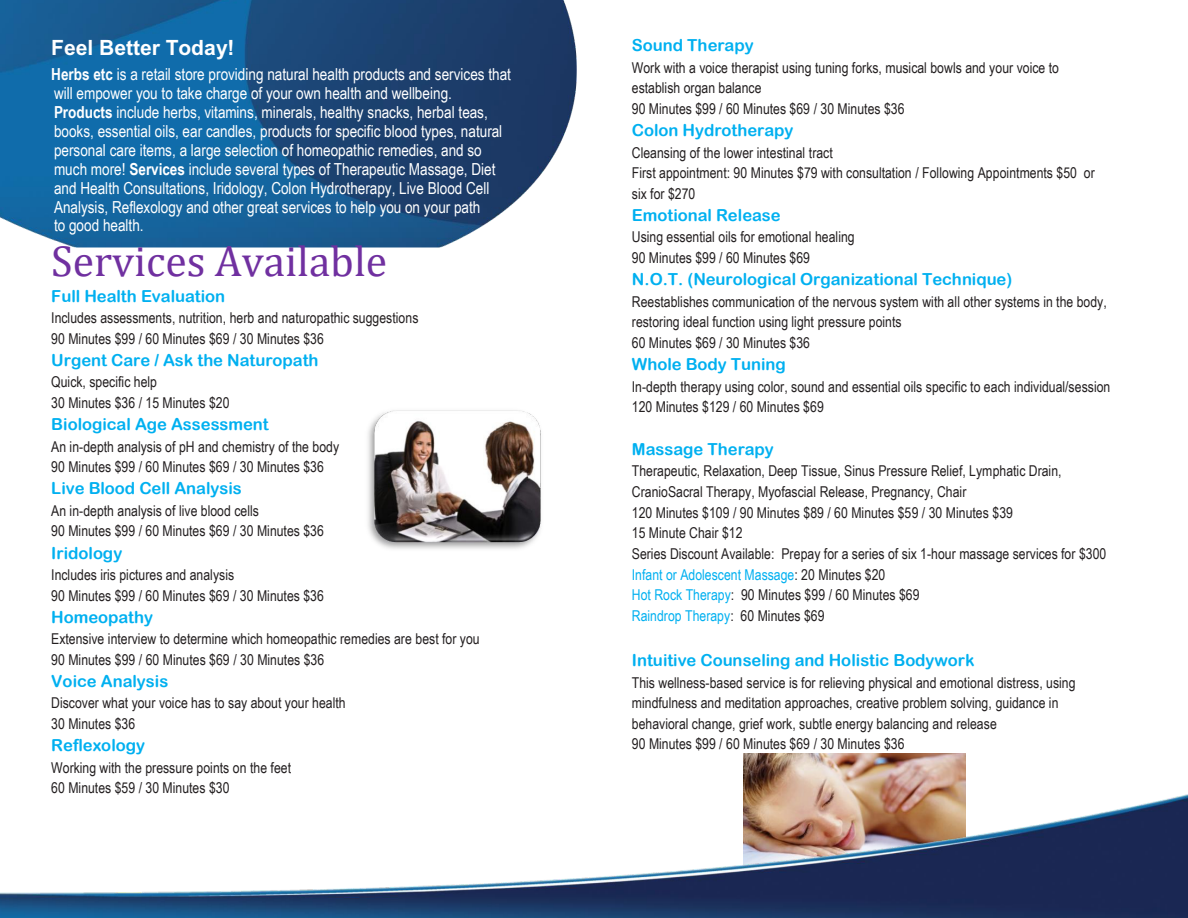
<style>
.page{position:relative;width:1188px;height:918px;background:#fff}
.page>*{position:absolute;margin:0;border:0;box-sizing:border-box;transform-origin:0 0}
.t1{font:43.5px "Cambria";color:#7030a0}
.t2{font:700 21px "Arial";color:#fff}
.t3{font:16.5px/18.9px "Arial Narrow";color:#fff}
.t4{font:16.5px "Arial Rounded MT Bold";color:#00b0f0}
.t5{font:15px/20.7px "Arial Narrow";color:#231f20}
.s1{font-weight:700}
.s2{color:#00b0f0}
</style>
<div class="page">
<img style="left:368px;top:410px;width:173px;height:139px">
<img style="left:0;top:0;width:577px;height:248px">
<img style="left:744px;top:754px;width:221px;height:40px">
<img style="left:0;top:794px;width:1188px;height:124px">
<p class="t2" style="left:51px;top:36px;width:185px">Feel Better Today!</p>
<p class="t3" style="left:51px;top:64px;width:461px"><span class="s1">Herbs etc</span> is a retail store providing natural health products and services that will empower you to take charge of your own health and wellbeing.<br><span class="s1">Products</span> include herbs, vitamins, minerals, healthy snacks, herbal teas, books, essential oils, ear candles, products for specific blood types, natural personal care items, a large selection of homeopathic remedies, and so much more! <span class="s1">Services</span> include several types of Therapeutic Massage, Diet and Health Consultations, Iridology, Colon Hydrotherapy, Live Blood Cell Analysis, Reflexology and other great services to help you on your path<br>to good health.</p>
<p class="t1" style="left:51px;top:236px;width:337px">Services Available</p>
<p class="t4" style="left:51px;top:286px;width:175px">Full Health Evaluation</p>
<p class="t5" style="left:51px;top:307px;width:369px">Includes assessments, nutrition, herb and naturopathic suggestions<br>90 Minutes $99 / 60 Minutes $69 / 30 Minutes $36</p>
<p class="t4" style="left:51px;top:350px;width:269px">Urgent Care / Ask the Naturopath</p>
<p class="t5" style="left:51px;top:371px;width:180px">Quick, specific help<br>30 Minutes $36 / 15 Minutes $20</p>
<p class="t4" style="left:51px;top:414px;width:219px">Biological Age Assessment</p>
<p class="t5" style="left:51px;top:435px;width:289px">An in-depth analysis of pH and chemistry of the body<br>90 Minutes $99 / 60 Minutes $69 / 30 Minutes $36</p>
<p class="t4" style="left:51px;top:479px;width:192px">Live Blood Cell Analysis</p>
<p class="t5" style="left:51px;top:500px;width:274px">An in-depth analysis of live blood cells<br>90 Minutes $99 / 60 Minutes $69 / 30 Minutes $36</p>
<p class="t4" style="left:51px;top:543px;width:73px">Iridology</p>
<p class="t5" style="left:51px;top:564px;width:274px">Includes iris pictures and analysis<br>90 Minutes $99 / 60 Minutes $69 / 30 Minutes $36</p>
<p class="t4" style="left:51px;top:607px;width:103px">Homeopathy</p>
<p class="t5" style="left:51px;top:628px;width:430px">Extensive interview to determine which homeopathic remedies are best for you<br>90 Minutes $99 / 60 Minutes $69 / 30 Minutes $36</p>
<p class="t4" style="left:51px;top:672px;width:119px">Voice Analysis</p>
<p class="t5" style="left:51px;top:692px;width:296px">Discover what your voice has to say about your health<br>30 Minutes $36</p>
<p class="t4" style="left:51px;top:736px;width:95px">Reflexology</p>
<p class="t5" style="left:51px;top:757px;width:241px">Working with the pressure points on the feet<br>60 Minutes $59 / 30 Minutes $30</p>
<p class="t4" style="left:632px;top:36px;width:123px">Sound Therapy</p>
<p class="t5" style="left:632px;top:56px;width:429px">Work with a voice therapist using tuning forks, musical bowls and your voice to establish organ balance<br>90 Minutes $99 / 60 Minutes $69 / 30 Minutes $36</p>
<p class="t4" style="left:632px;top:121px;width:163px">Colon Hydrotherapy</p>
<p class="t5" style="left:632px;top:141px;width:464px">Cleansing of the lower intestinal tract<br>First appointment: 90 Minutes $79 with consultation / Following Appointments $50 or six for $270</p>
<p class="t4" style="left:632px;top:205px;width:150px">Emotional Release</p>
<p class="t5" style="left:632px;top:226px;width:224px">Using essential oils for emotional healing<br>90 Minutes $99 / 60 Minutes $69</p>
<p class="t4" style="left:632px;top:270px;width:382px">N.O.T. (Neurological Organizational Technique)</p>
<p class="t5" style="left:632px;top:290px;width:476px">Reestablishes communication of the nervous system with all other systems in the body, restoring ideal function using light pressure points<br>60 Minutes $69 / 30 Minutes $36</p>
<p class="t4" style="left:632px;top:355px;width:156px">Whole Body Tuning</p>
<p class="t5" style="left:632px;top:375px;width:480px">In-depth therapy using color, sound and essential oils specific to each individual/session<br>120 Minutes $129 / 60 Minutes $69</p>
<p class="t4" style="left:632px;top:440px;width:143px">Massage Therapy</p>
<p class="t5" style="left:632px;top:460px;width:476px">Therapeutic, Relaxation, Deep Tissue, Sinus Pressure Relief, Lymphatic Drain, CranioSacral Therapy, Myofascial Release, Pregnancy, Chair<br>120 Minutes $109 / 90 Minutes $89 / 60 Minutes $59 / 30 Minutes $39<br>15 Minute Chair $12<br>Series Discount Available: Prepay for a series of six 1-hour massage services for $300<br><span class="s2">Infant or Adolescent Massage</span>: 20 Minutes $20<br><span class="s2">Hot Rock Therapy</span>: 90 Minutes $99 / 60 Minutes $69<br><span class="s2">Raindrop Therapy</span>: 60 Minutes $69</p>
<p class="t4" style="left:632px;top:650px;width:344px">Intuitive Counseling and Holistic Bodywork</p>
<p class="t5" style="left:632px;top:671px;width:445px">This wellness-based service is for relieving physical and emotional distress, using mindfulness and meditation approaches, creative problem solving, guidance in behavioral change, grief work, subtle energy balancing and release<br>90 Minutes $99 / 60 Minutes $69 / 30 Minutes $36</p>
</div>
